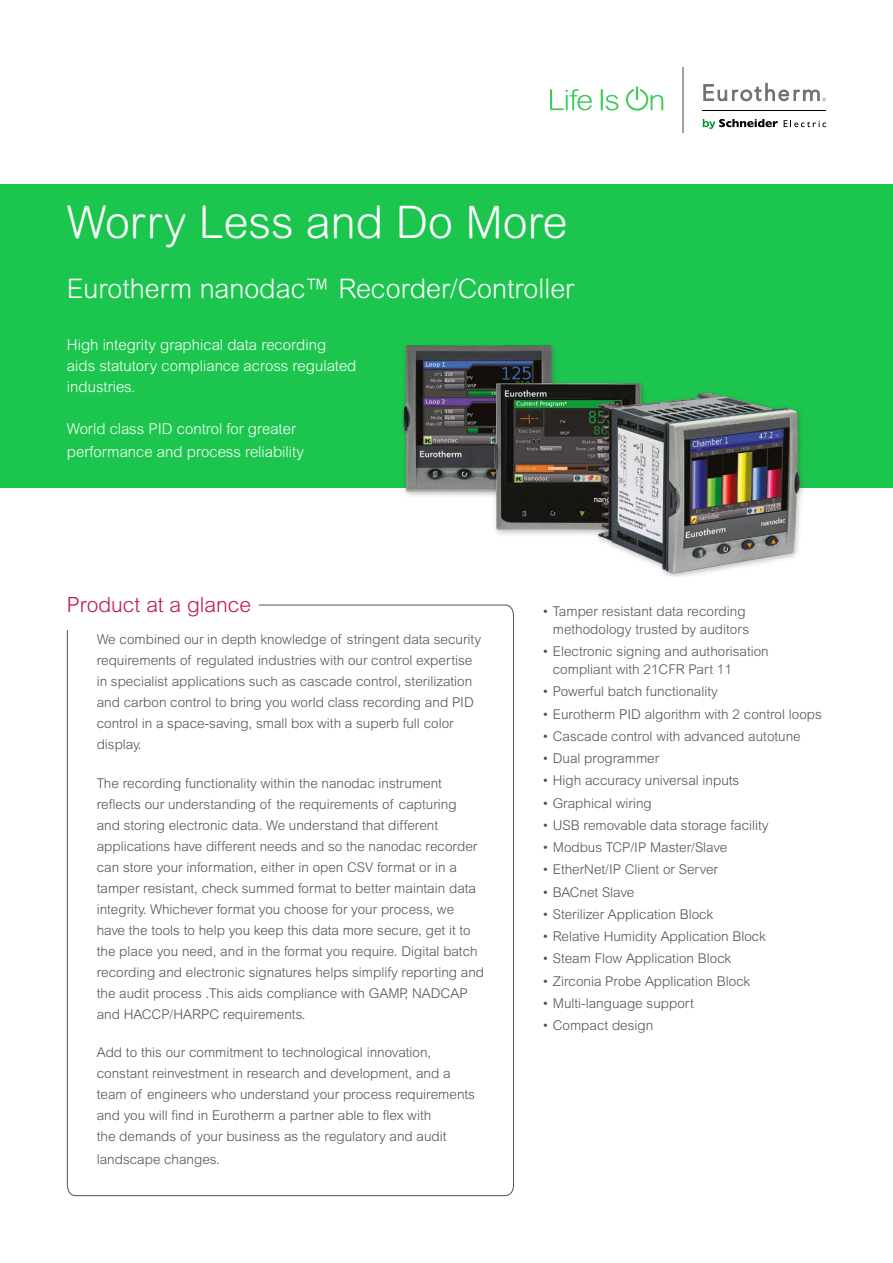
<style>
.page{position:relative;width:893px;height:1263px;background:#fff}
.page>*{position:absolute;margin:0;border:0;box-sizing:border-box;transform-origin:0 0}
.t1{font:300 45px "Arial Rounded MT Pro";color:#fff}
.t2{font:300 27px "Arial Rounded MT Pro";color:#fff}
.t3{font:300 21px "Arial MT Std";color:#bf1a49}
.t4{font:300 15px/21px "Arial Rounded MT Pro";color:#fff}
.t5{font:300 13.5px/21px "Arial MT Std";color:#505456}
</style>
<div class="page">
<div style="left:0;top:184px;width:893px;height:304px;background:#1cc64e"></div>
<svg style="left:67px;top:604px;width:447px;height:592px"></svg>
<img style="left:402px;top:345px;width:402px;height:231px">
<svg style="left:550px;top:89px;width:42px;height:21px"></svg>
<svg style="left:601px;top:89px;width:17px;height:21px"></svg>
<svg style="left:626px;top:87px;width:37px;height:24px"></svg>
<hr style="left:682px;top:68px;width:2px;height:65px;background:#9ea1a3">
<svg style="left:703px;top:119px;width:75px;height:10px"></svg>
<svg style="left:784px;top:120px;width:42px;height:7px"></svg>
<hr style="left:703px;top:110px;width:123px;height:1px;background:#000">
<svg style="left:703px;top:82px;width:123px;height:20px"></svg>
<h1 class="t1" style="left:67px;top:197px;width:502px">Worry Less and Do More</h1>
<h2 class="t2" style="left:67px;top:273px;width:509px">Eurotherm nanodac™ Recorder/Controller</h2>
<p class="t4" style="left:67px;top:335px;width:291px">High integrity graphical data recording aids statutory compliance across regulated industries.</p>
<p class="t4" style="left:67px;top:418px;width:238px;line-height:22.5px">World class PID control for greater performance and process reliability</p>
<h3 class="t3" style="left:67px;top:593px;width:186px">Product at a glance</h3>
<p class="t5" style="left:97px;top:629px;width:386px">We combined our in depth knowledge of stringent data security requirements of regulated industries with our control expertise in specialist applications such as cascade control, sterilization and carbon control to bring you world class recording and PID control in a space-saving, small box with a superb full color display.</p>
<p class="t5" style="left:97px;top:772px;width:389px">The recording functionality within the nanodac instrument reflects our understanding of the requirements of capturing<br>and storing electronic data. We understand that different applications have different needs and so the nanodac recorder can store your information, either in open CSV format or in a tamper resistant, check summed format to better maintain data integrity. Whichever format you choose for your process, we have the tools to help you keep this data more secure, get it to the place you need, and in the format you require. Digital batch recording and electronic signatures helps simplify reporting and the audit process .This aids compliance with GAMP, NADCAP and HACCP/HARPC requirements.</p>
<p class="t5" style="left:97px;top:1042px;width:380px">Add to this our commitment to technological innovation, constant reinvestment in research and development, and a team of engineers who understand your process requirements and you will find in Eurotherm a partner able to flex with<br>the demands of your business as the regulatory and audit</p>
<p class="t5" style="left:97px;top:1148px;width:125px">landscape changes.</p>
<p class="t5" style="left:542px;top:602px;width:208px;line-height:18px;text-align:right">• Tamper resistant data recording methodology trusted by auditors</p>
<p class="t5" style="left:553px;top:642px;width:217px;line-height:18px;text-indent:-11px">• Electronic signing and authorisation compliant with 21CFR Part 11</p>
<p class="t5" style="left:542px;top:681px;width:177px">• Powerful batch functionality</p>
<p class="t5" style="left:542px;top:703px;width:281px">• Eurotherm PID algorithm with 2 control loops</p>
<p class="t5" style="left:542px;top:726px;width:260px">• Cascade control with advanced autotune</p>
<p class="t5" style="left:542px;top:748px;width:119px">• Dual programmer</p>
<p class="t5" style="left:542px;top:770px;width:199px">• High accuracy universal inputs</p>
<p class="t5" style="left:542px;top:792px;width:111px">• Graphical wiring</p>
<p class="t5" style="left:542px;top:815px;width:228px">• USB removable data storage facility</p>
<p class="t5" style="left:542px;top:837px;width:187px">• Modbus TCP/IP Master/Slave</p>
<p class="t5" style="left:542px;top:859px;width:177px">• EtherNet/IP Client or Server</p>
<p class="t5" style="left:542px;top:881px;width:94px">• BACnet Slave</p>
<p class="t5" style="left:542px;top:904px;width:172px">• Sterilizer Application Block</p>
<p class="t5" style="left:542px;top:926px;width:225px">• Relative Humidity Application Block</p>
<p class="t5" style="left:542px;top:948px;width:191px">• Steam Flow Application Block</p>
<p class="t5" style="left:542px;top:970px;width:210px">• Zirconia Probe Application Block</p>
<p class="t5" style="left:542px;top:993px;width:153px">• Multi-language support</p>
<p class="t5" style="left:542px;top:1015px;width:113px">• Compact design</p>
</div>
